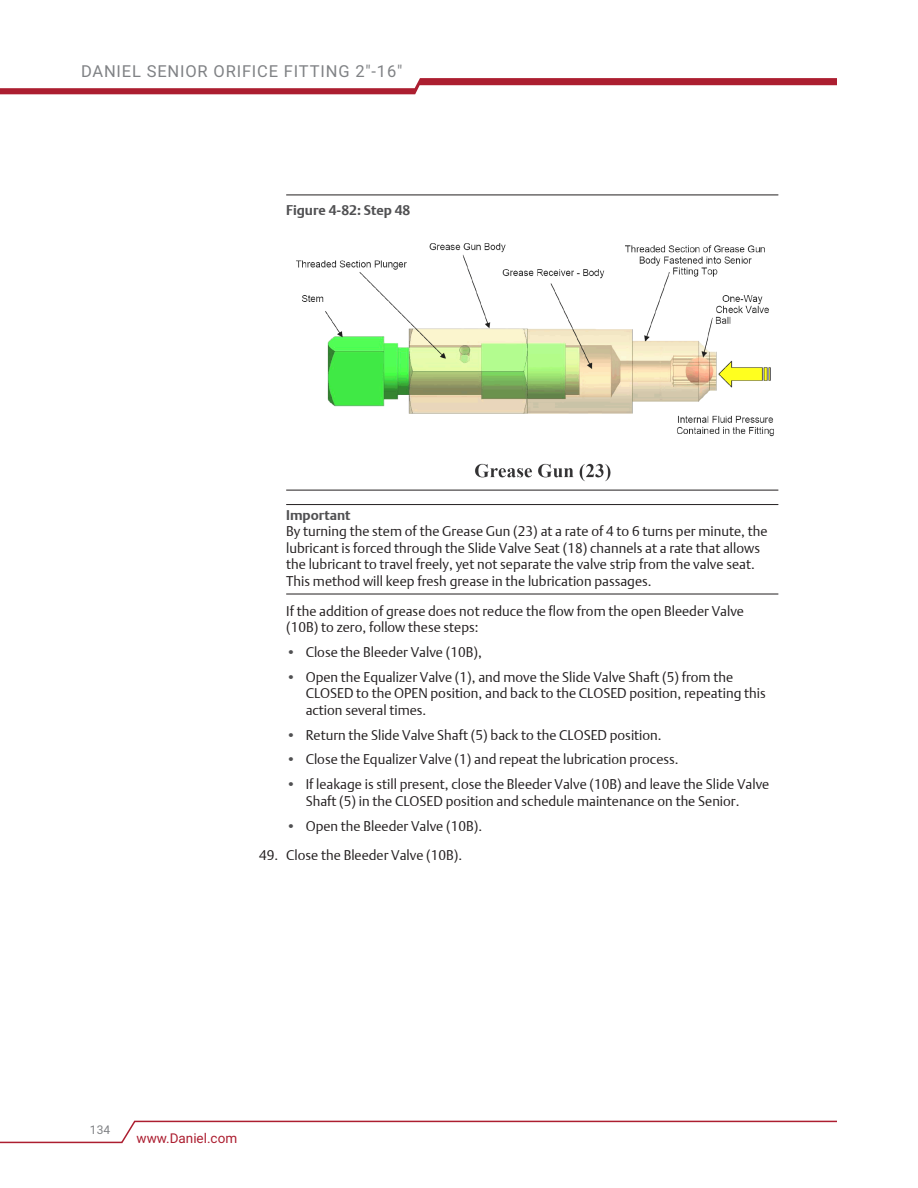
<style>
.page{position:relative;width:918px;height:1188px;background:#fff}
.page>*{position:absolute;margin:0;border:0;box-sizing:border-box;transform-origin:0 0}
.t1{font:16.5px "Roboto";letter-spacing:.05em;color:#808285}
.t2{font:13.8px/16.5px "DTL Argo T Light";color:#231f20}
.t3{font:13.8px "DTL Argo T Bold";color:#505052}
.t4{font:13.5px "Roboto";color:#ac1e30}
.t5{font:12px "Roboto";color:#808285}
.s1{font-family:"DTL Argo T Bold";color:#505052}
.s2{color:#505052}
</style>
<div class="page">
<svg style="left:0;top:1120px;width:837px;height:24px"></svg>
<svg style="left:0;top:78px;width:837px;height:16px"></svg>
<img style="left:475px;top:463px;width:136px;height:19px">
<hr style="left:286px;top:195px;width:492px;height:1px;background:#231f20">
<hr style="left:286px;top:490px;width:492px;height:1px;background:#231f20">
<hr style="left:286px;top:504px;width:492px;height:1px;background:#231f20">
<hr style="left:286px;top:594px;width:492px;height:1px;background:#231f20">
<img style="left:296px;top:243px;width:478px;height:194px">
<p class="t1" style="left:81px;top:59px;width:323px">DANIEL SENIOR ORIFICE FITTING 2"-16"</p>
<p class="t3" style="left:286px;top:202px;width:126px">Figure 4-82: Step 48</p>
<p class="t2" style="left:286px;top:506px;width:483px"><span class="s1">Important<br></span>By turning the stem of the Grease Gun (23) at a rate of 4 to 6 turns per minute, the lubricant is forced through the Slide Valve Seat (18) channels at a rate that allows the lubricant to travel freely, yet not separate the valve strip from the valve seat.<br>This method will keep fresh grease in the lubrication passages.</p>
<p class="t2" style="left:286px;top:603px;width:459px">If the addition of grease does not reduce the flow from the open Bleeder Valve (10B) to zero, follow these steps:</p>
<p class="t2" style="left:286px;top:644px;width:197px"><span class="s2">•</span> Close the Bleeder Valve (10B),</p>
<p class="t2" style="left:306px;top:669px;width:462px;text-indent:-20px"><span class="s2">•</span> Open the Equalizer Valve (1), and move the Slide Valve Shaft (5) from the<br>CLOSED to the OPEN position, and back to the CLOSED position, repeating this action several times.</p>
<p class="t2" style="left:286px;top:726px;width:377px"><span class="s2">•</span> Return the Slide Valve Shaft (5) back to the CLOSED position.</p>
<p class="t2" style="left:286px;top:751px;width:394px"><span class="s2">•</span> Close the Equalizer Valve (1) and repeat the lubrication process.</p>
<p class="t2" style="left:306px;top:776px;width:465px;text-indent:-20px"><span class="s2">•</span> If leakage is still present, close the Bleeder Valve (10B) and leave the Slide Valve<br>Shaft (5) in the CLOSED position and schedule maintenance on the Senior.</p>
<p class="t2" style="left:286px;top:817px;width:198px"><span class="s2">•</span> Open the Bleeder Valve (10B).</p>
<p class="t2" style="left:259px;top:847px;width:205px">49. Close the Bleeder Valve (10B).</p>
<p class="t5" style="left:90px;top:1121px;width:22px">134</p>
<p class="t4" style="left:137px;top:1129px;width:102px">www.Daniel.com</p>
</div>
